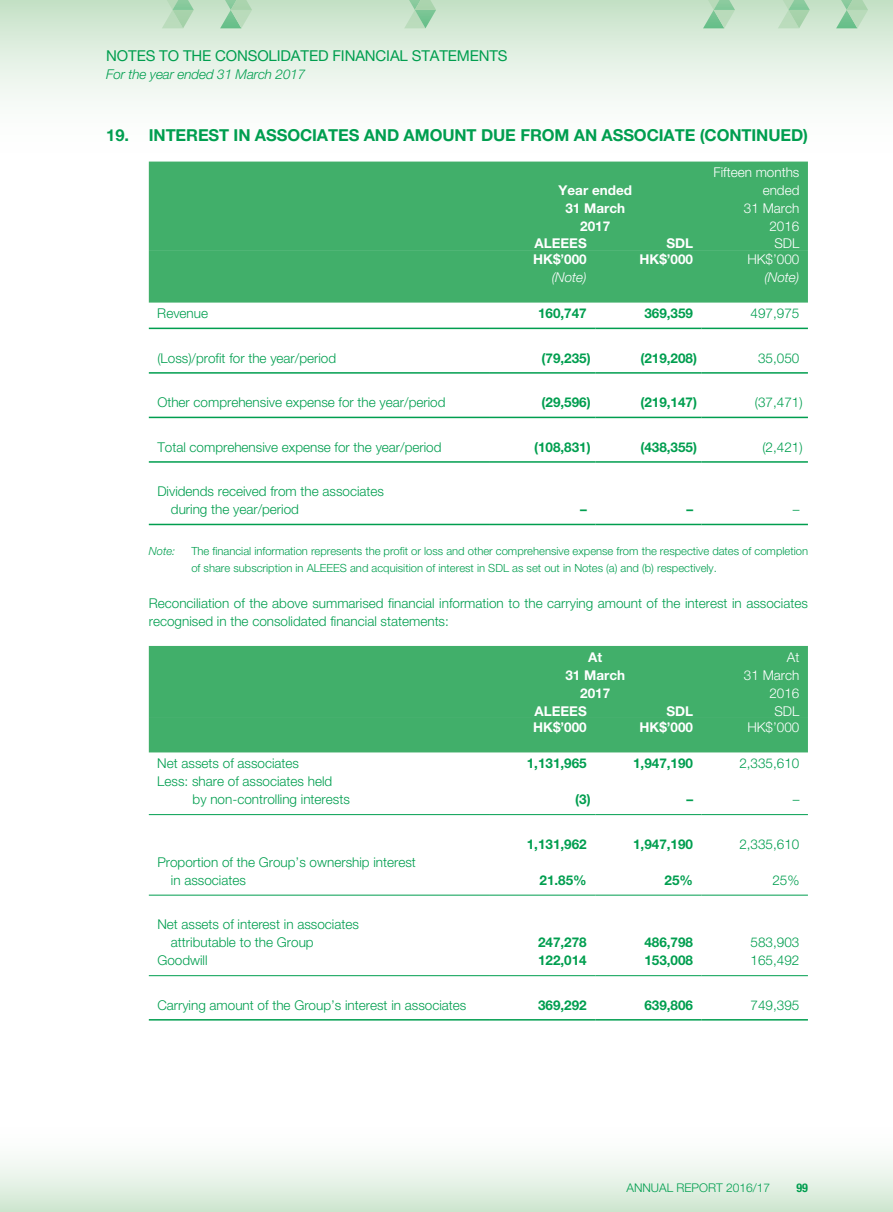
<style>
.page{position:relative;width:893px;height:1212px;background:#fff}
.page>*{position:absolute;margin:0;border:0;box-sizing:border-box;transform-origin:0 0}
.t1{font:700 16.5px "Helvetica Neue LT Std";letter-spacing:-.005em;color:#009e4f}
.t2{font:15px "Helvetica Neue LT Std";letter-spacing:-.01em;color:#009e4f}
.t3{font:300 13.5px/18px "Helvetica Neue LT Std";color:#009e4f}
.t4{font:700 13.5px "Helvetica Neue LT Std";color:#009e4f}
.t5{font:700 13.5px/18px "Helvetica Neue LT Std";color:#fff;text-align:center}
.t6{font:300 13.5px/18px "Helvetica Neue LT Std";color:#fff;text-align:right}
.t7{font:italic 300 13.5px "Helvetica Neue LT Std";letter-spacing:-.01em;color:#009e4f}
.t8{font:italic 300 13.5px "Helvetica Neue LT Std";color:#fff}
.t9{font:300 12px "Helvetica Neue LT Std";color:#009e4f}
.t10{font:700 condensed 12px "Helvetica Neue LT Std";color:#009e4f}
.t11{font:300 11.25px/16.5px "Helvetica Neue LT Std";color:#009e4f}
.t12{font:italic 300 11.25px "Helvetica Neue LT Std";color:#009e4f}
</style>
<div class="page">
<div style="left:0;top:1114px;width:893px;height:98px;background:linear-gradient(to bottom,#fff,#d5e9d6)"></div>
<div style="left:0;top:0;width:893px;height:172px;background:linear-gradient(to bottom,#c9e3cb,#fff)"></div>
<div style="left:149px;top:162px;width:659px;height:88px;background:#41af6a"></div>
<div style="left:149px;top:250px;width:659px;height:53px;background:#41af6a"></div>
<hr style="left:149px;top:328px;width:340px;height:1px;background:#009e4f">
<hr style="left:489px;top:328px;width:106px;height:1px;background:#009e4f">
<hr style="left:595px;top:328px;width:107px;height:1px;background:#009e4f">
<hr style="left:702px;top:328px;width:106px;height:1px;background:#009e4f">
<hr style="left:149px;top:372px;width:340px;height:2px;background:#009e4f">
<hr style="left:489px;top:372px;width:106px;height:2px;background:#009e4f">
<hr style="left:595px;top:372px;width:107px;height:2px;background:#009e4f">
<hr style="left:702px;top:372px;width:106px;height:2px;background:#009e4f">
<hr style="left:149px;top:417px;width:340px;height:1px;background:#009e4f">
<hr style="left:489px;top:417px;width:106px;height:1px;background:#009e4f">
<hr style="left:595px;top:417px;width:107px;height:1px;background:#009e4f">
<hr style="left:702px;top:417px;width:106px;height:1px;background:#009e4f">
<hr style="left:149px;top:461px;width:340px;height:2px;background:#009e4f">
<hr style="left:489px;top:461px;width:106px;height:2px;background:#009e4f">
<hr style="left:595px;top:461px;width:107px;height:2px;background:#009e4f">
<hr style="left:702px;top:461px;width:106px;height:2px;background:#009e4f">
<hr style="left:149px;top:524px;width:340px;height:1px;background:#009e4f">
<hr style="left:489px;top:524px;width:106px;height:1px;background:#009e4f">
<hr style="left:595px;top:524px;width:107px;height:1px;background:#009e4f">
<hr style="left:702px;top:524px;width:106px;height:1px;background:#009e4f">
<div style="left:149px;top:646px;width:659px;height:72px;background:#41af6a"></div>
<div style="left:149px;top:718px;width:659px;height:34px;background:#41af6a"></div>
<hr style="left:149px;top:814px;width:340px;height:1px;background:#009e4f">
<hr style="left:489px;top:814px;width:106px;height:1px;background:#009e4f">
<hr style="left:595px;top:814px;width:107px;height:1px;background:#009e4f">
<hr style="left:702px;top:814px;width:106px;height:1px;background:#009e4f">
<hr style="left:149px;top:895px;width:340px;height:1px;background:#009e4f">
<hr style="left:489px;top:895px;width:106px;height:1px;background:#009e4f">
<hr style="left:595px;top:895px;width:107px;height:1px;background:#009e4f">
<hr style="left:702px;top:895px;width:106px;height:1px;background:#009e4f">
<hr style="left:149px;top:975px;width:340px;height:1px;background:#009e4f">
<hr style="left:489px;top:975px;width:106px;height:1px;background:#009e4f">
<hr style="left:595px;top:975px;width:107px;height:1px;background:#009e4f">
<hr style="left:702px;top:975px;width:106px;height:1px;background:#009e4f">
<hr style="left:149px;top:1019px;width:340px;height:1px;background:#009e4f">
<hr style="left:489px;top:1019px;width:106px;height:1px;background:#009e4f">
<hr style="left:595px;top:1019px;width:107px;height:1px;background:#009e4f">
<hr style="left:702px;top:1019px;width:106px;height:1px;background:#009e4f">
<p class="t2" style="left:106px;top:47px;width:403px">NOTES TO THE CONSOLIDATED FINANCIAL STATEMENTS</p>
<p class="t7" style="left:106px;top:67px;width:200px">For the year ended 31 March 2017</p>
<p class="t1" style="left:106px;top:125px;width:703px">19. INTEREST IN ASSOCIATES AND AMOUNT DUE FROM AN ASSOCIATE (CONTINUED)</p>
<p class="t5" style="left:559px;top:181px;width:75px">Year ended<br>31 March<br>2017</p>
<p class="t6" style="left:713px;top:163px;width:87px">Fifteen months ended<br>31 March<br>2016</p>
<p class="t5" style="left:535px;top:234px;width:54px">ALEEES</p>
<p class="t5" style="left:666px;top:234px;width:28px">SDL</p>
<p class="t6" style="left:774px;top:234px;width:27px">SDL</p>
<p class="t5" style="left:533px;top:250px;width:55px">HK$’000</p>
<p class="t5" style="left:640px;top:250px;width:55px">HK$’000</p>
<p class="t6" style="left:747px;top:250px;width:54px">HK$’000</p>
<p class="t8" style="left:552px;top:269px;width:37px">(Note)</p>
<p class="t8" style="left:764px;top:269px;width:37px">(Note)</p>
<p class="t3" style="left:157px;top:304px;width:52px">Revenue</p>
<p class="t4" style="left:538px;top:305px;width:50px">160,747</p>
<p class="t4" style="left:644px;top:305px;width:50px">369,359</p>
<p class="t3" style="left:751px;top:304px;width:50px">497,975</p>
<p class="t3" style="left:157px;top:349px;width:180px">(Loss)/profit for the year/period</p>
<p class="t4" style="left:541px;top:350px;width:51px">(79,235)</p>
<p class="t4" style="left:640px;top:350px;width:58px">(219,208)</p>
<p class="t3" style="left:758px;top:349px;width:43px">35,050</p>
<p class="t3" style="left:157px;top:393px;width:290px">Other comprehensive expense for the year/period</p>
<p class="t4" style="left:541px;top:394px;width:51px">(29,596)</p>
<p class="t4" style="left:640px;top:394px;width:58px">(219,147)</p>
<p class="t3" style="left:755px;top:393px;width:49px">(37,471)</p>
<p class="t3" style="left:157px;top:438px;width:286px">Total comprehensive expense for the year/period</p>
<p class="t4" style="left:534px;top:439px;width:58px">(108,831)</p>
<p class="t4" style="left:640px;top:439px;width:58px">(438,355)</p>
<p class="t3" style="left:762px;top:438px;width:42px">(2,421)</p>
<p class="t3" style="left:171px;top:482px;width:215px;text-indent:-14px">Dividends received from the associates during the year/period</p>
<p class="t4" style="left:580px;top:501px;width:8px">–</p>
<p class="t4" style="left:686px;top:501px;width:8px">–</p>
<p class="t3" style="left:793px;top:500px;width:8px">–</p>
<p class="t12" style="left:149px;top:544px;width:28px">Note:</p>
<p class="t11" style="left:191px;top:543px;width:618px">The financial information represents the profit or loss and other comprehensive expense from the respective dates of completion of share subscription in ALEEES and acquisition of interest in SDL as set out in Notes (a) and (b) respectively.</p>
<p class="t3" style="left:149px;top:593px;width:661px">Reconciliation of the above summarised financial information to the carrying amount of the interest in associates recognised in the consolidated financial statements:</p>
<p class="t5" style="left:565px;top:647px;width:61px">At<br>31 March<br>2017</p>
<p class="t6" style="left:744px;top:647px;width:57px">At<br>31 March<br>2016</p>
<p class="t5" style="left:535px;top:701px;width:54px">ALEEES</p>
<p class="t5" style="left:666px;top:701px;width:28px">SDL</p>
<p class="t6" style="left:774px;top:701px;width:27px">SDL</p>
<p class="t5" style="left:533px;top:718px;width:55px">HK$’000</p>
<p class="t5" style="left:640px;top:718px;width:55px">HK$’000</p>
<p class="t6" style="left:747px;top:718px;width:54px">HK$’000</p>
<p class="t3" style="left:157px;top:754px;width:143px">Net assets of associates</p>
<p class="t4" style="left:527px;top:755px;width:62px">1,131,965</p>
<p class="t4" style="left:633px;top:755px;width:62px">1,947,190</p>
<p class="t3" style="left:739px;top:754px;width:62px">2,335,610</p>
<p class="t3" style="left:193px;top:772px;width:159px;text-indent:-35px">Less: share of associates held<br>by non-controlling interests</p>
<p class="t4" style="left:575px;top:791px;width:17px">(3)</p>
<p class="t4" style="left:686px;top:791px;width:8px">–</p>
<p class="t3" style="left:793px;top:790px;width:8px">–</p>
<p class="t4" style="left:527px;top:835px;width:62px">1,131,962</p>
<p class="t4" style="left:633px;top:835px;width:62px">1,947,190</p>
<p class="t3" style="left:739px;top:834px;width:62px">2,335,610</p>
<p class="t3" style="left:171px;top:852px;width:246px;text-indent:-14px">Proportion of the Group’s ownership interest in associates</p>
<p class="t3" style="left:171px;top:915px;width:189px;text-indent:-14px">Net assets of interest in associates attributable to the Group</p>
<p class="t4" style="left:539px;top:871px;width:49px">21.85%</p>
<p class="t4" style="left:665px;top:871px;width:30px">25%</p>
<p class="t3" style="left:772px;top:870px;width:29px">25%</p>
<p class="t4" style="left:538px;top:934px;width:50px">247,278</p>
<p class="t4" style="left:644px;top:934px;width:50px">486,798</p>
<p class="t3" style="left:751px;top:933px;width:50px">583,903</p>
<p class="t3" style="left:157px;top:951px;width:52px">Goodwill</p>
<p class="t4" style="left:538px;top:952px;width:50px">122,014</p>
<p class="t4" style="left:644px;top:952px;width:50px">153,008</p>
<p class="t3" style="left:751px;top:951px;width:50px">165,492</p>
<p class="t3" style="left:157px;top:996px;width:311px">Carrying amount of the Group’s interest in associates</p>
<p class="t4" style="left:538px;top:996px;width:50px">369,292</p>
<p class="t4" style="left:644px;top:996px;width:50px">639,806</p>
<p class="t3" style="left:751px;top:996px;width:50px">749,395</p>
<p class="t9" style="left:626px;top:1180px;width:145px">ANNUAL REPORT 2016/17</p>
<p class="t10" style="left:796px;top:1180px;width:13px">99</p>
</div>
